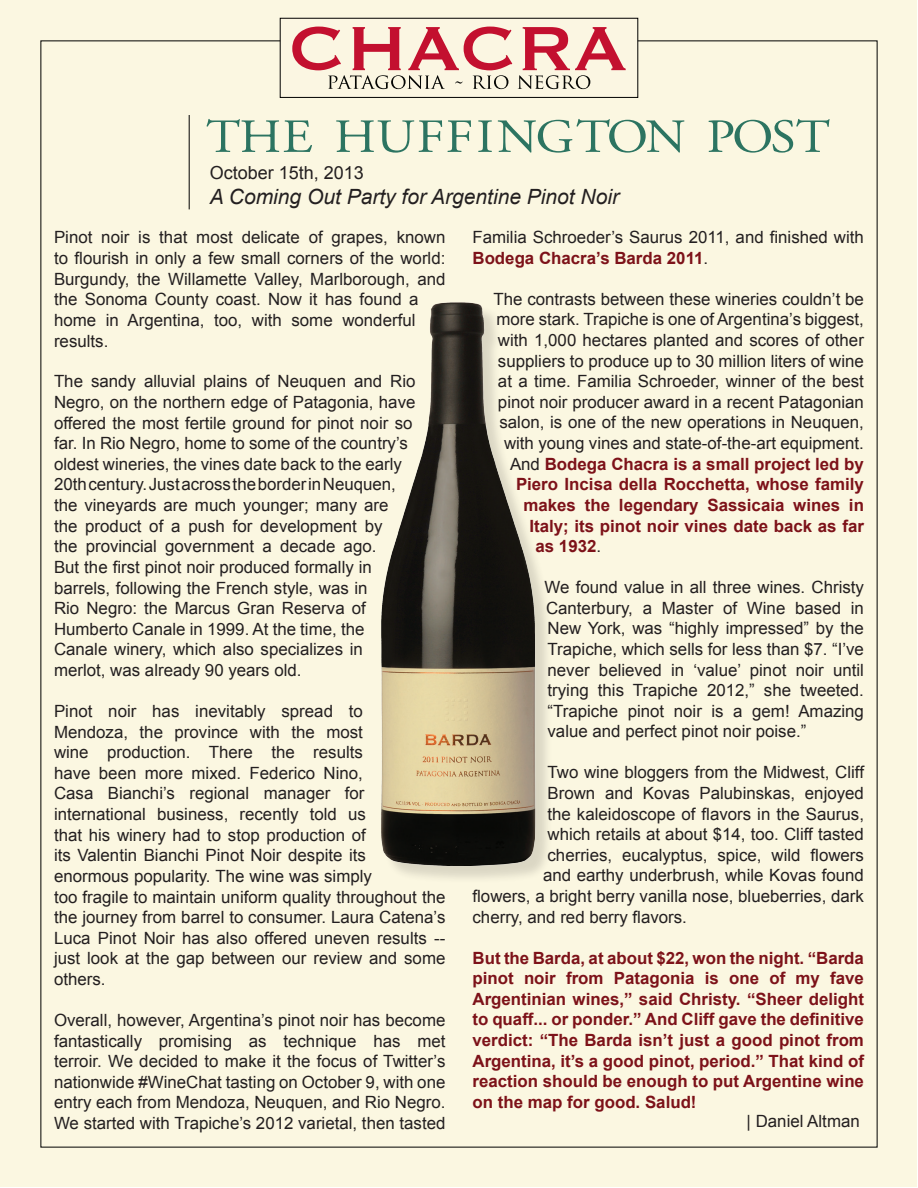
<style>
.page{position:relative;width:918px;height:1188px;background:#fff}
.page>*{position:absolute;margin:0;border:0;box-sizing:border-box;transform-origin:0 0}
.t1{font:italic 21px "Arial";color:#231f20}
.t2{font:18px "Arial";color:#231f20}
.t3{font:16.8px/20.5px "Arial";color:#231f20}
.t4{font:700 16.8px/20.5px "Arial";color:#7d1219;text-align:justify}
.s1{font-weight:700;color:#7d1219}
.s2{font-weight:400;color:#231f20}
</style>
<div class="page">
<div style="left:1px;top:1px;width:916px;height:1186px;background:#fbf7e1"></div>
<div style="left:280px;top:18px;width:358px;height:80px;background:#fbf6e2;border:1px solid #000"></div>
<svg style="left:518px;top:27px;width:108px;height:62px"></svg>
<svg style="left:292px;top:27px;width:220px;height:62px"></svg>
<hr style="left:189px;top:115px;width:1px;height:94px;background:#000">
<img style="left:381px;top:302px;width:166px;height:576px">
<svg style="left:207px;top:119px;width:105px;height:33px"></svg>
<svg style="left:336px;top:120px;width:135px;height:33px"></svg>
<svg style="left:478px;top:120px;width:14px;height:32px"></svg>
<svg style="left:498px;top:119px;width:187px;height:34px"></svg>
<svg style="left:708px;top:119px;width:122px;height:34px"></svg>
<p class="t2" style="left:210px;top:161px;width:156px">October 15th, 2013</p>
<p class="t1" style="left:210px;top:183px;width:411px">A Coming Out Party for Argentine Pinot Noir</p>
<p class="t3" style="left:54px;top:227px;width:393px">Pinot noir is that most delicate of grapes, known to flourish in only a few small corners of the world:<br>Burgundy, the Willamette Valley, Marlborough, and the Sonoma County coast. Now it has found a home in Argentina, too, with some wonderful results.</p>
<p class="t3" style="left:54px;top:371px;width:363px">The sandy alluvial plains of Neuquen and Rio Negro, on the northern edge of Patagonia, have offered the most fertile ground for pinot noir so far. In Rio Negro, home to some of the country’s oldest wineries, the vines date back to the early 20th century. Just across the border in Neuquen, the vineyards are much younger; many are the product of a push for development by<br>the provincial government a decade ago.<br>But the first pinot noir produced formally in barrels, following the French style, was in<br>Rio Negro: the Marcus Gran Reserva of Humberto Canale in 1999. At the time, the Canale winery, which also specializes in merlot, was already 90 years old.</p>
<p class="t3" style="left:54px;top:701px;width:393px">Pinot noir has inevitably spread to<br>Mendoza, the province with the most<br>wine production. There the results<br>have been more mixed. Federico Nino,<br>Casa Bianchi’s regional manager for international business, recently told us<br>that his winery had to stop production of<br>its Valentin Bianchi Pinot Noir despite its<br>enormous popularity. The wine was simply<br>too fragile to maintain uniform quality throughout the the journey from barrel to consumer. Laura Catena’s Luca Pinot Noir has also offered uneven results -- just look at the gap between our review and some others.</p>
<p class="t3" style="left:54px;top:1010px;width:393px;text-align:justify">Overall, however, Argentina’s pinot noir has become fantastically promising as technique has met terroir. We decided to make it the focus of Twitter’s nationwide #WineChat tasting on October 9, with one entry each from Mendoza, Neuquen, and Rio Negro.<br>We started with Trapiche’s 2012 varietal, then tasted</p>
<p class="t3" style="left:472px;top:227px;width:393px">Familia Schroeder’s Saurus 2011, and finished with<br><span class="s1">Bodega Chacra’s Barda 2011</span>.</p>
<p class="t3" style="left:493px;top:289px;width:372px">The contrasts between these wineries couldn’t be</p>
<p class="t3" style="left:496px;top:309px;width:369px">more stark. Trapiche is one of Argentina’s biggest,</p>
<p class="t3" style="left:498px;top:330px;width:368px">with 1,000 hectares planted and scores of other</p>
<p class="t3" style="left:498px;top:351px;width:367px">suppliers to produce up to 30 million liters of wine</p>
<p class="t3" style="left:498px;top:371px;width:368px">at a time. Familia Schroeder, winner of the best</p>
<p class="t3" style="left:498px;top:392px;width:367px">pinot noir producer award in a recent Patagonian</p>
<p class="t3" style="left:500px;top:412px;width:366px">salon, is one of the new operations in Neuquen,</p>
<p class="t3" style="left:504px;top:433px;width:361px">with young vines and state-of-the-art equipment.</p>
<p class="t4" style="left:510px;top:454px;width:356px"><span class="s2">And</span> Bodega Chacra is a small project led by</p>
<p class="t4" style="left:516px;top:475px;width:349px">Piero Incisa della Rocchetta, whose family</p>
<p class="t4" style="left:523px;top:495px;width:342px">makes the legendary Sassicaia wines in</p>
<p class="t4" style="left:530px;top:516px;width:336px">Italy; its pinot noir vines date back as far</p>
<p class="t4" style="left:536px;top:537px;width:67px">as 1932<span class="s2">.</span></p>
<p class="t3" style="left:545px;top:577px;width:321px;text-align:justify">We found value in all three wines. Christy Canterbury, a Master of Wine based in New York, was “highly impressed” by the Trapiche, which sells for less than $7. “I’ve never believed in ‘value’ pinot noir until trying this Trapiche 2012,” she tweeted. “Trapiche pinot noir is a gem! Amazing value and perfect pinot noir poise.”</p>
<p class="t3" style="left:548px;top:762px;width:318px">Two wine bloggers from the Midwest, Cliff</p>
<p class="t3" style="left:548px;top:783px;width:318px">Brown and Kovas Palubinskas, enjoyed</p>
<p class="t3" style="left:548px;top:804px;width:318px">the kaleidoscope of flavors in the Saurus,</p>
<p class="t3" style="left:548px;top:824px;width:318px">which retails at about $14, too. Cliff tasted</p>
<p class="t3" style="left:548px;top:845px;width:318px">cherries, eucalyptus, spice, wild flowers</p>
<p class="t3" style="left:543px;top:865px;width:322px">and earthy underbrush, while Kovas found</p>
<p class="t3" style="left:473px;top:886px;width:393px">flowers, a bright berry vanilla nose, blueberries, dark</p>
<p class="t3" style="left:473px;top:907px;width:216px">cherry, and red berry flavors.</p>
<p class="t4" style="left:473px;top:948px;width:393px">But the Barda, at about $22, won the night. “Barda pinot noir from Patagonia is one of my fave Argentinian wines,” said Christy. “Sheer delight to quaff... or ponder.” And Cliff gave the definitive verdict: “The Barda isn’t just a good pinot from Argentina, it’s a good pinot, period.” That kind of reaction should be enough to put Argentine wine on the map for good. Salud!</p>
<p class="t3" style="left:747px;top:1111px;width:115px">| Daniel Altman</p>
</div>
